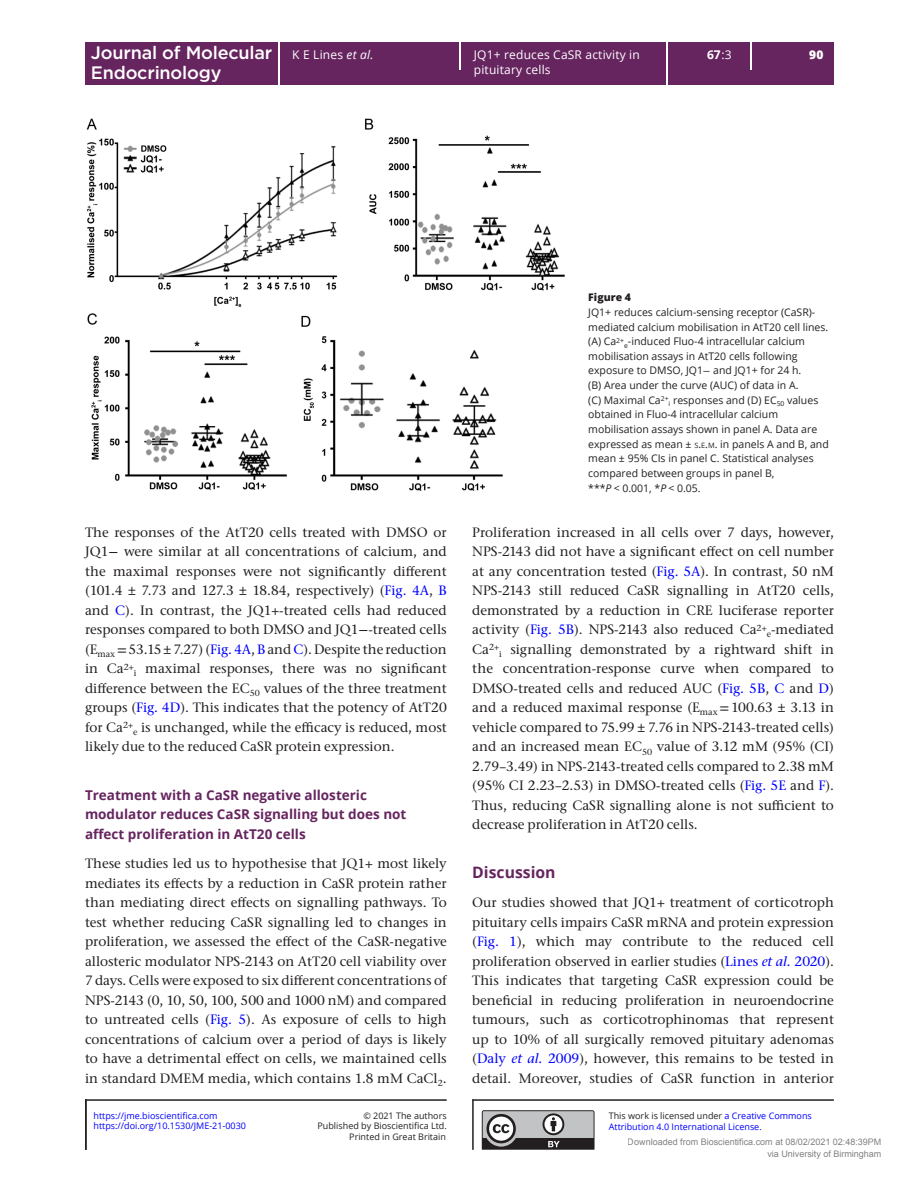
<style>
.page{position:relative;width:919px;height:1187px;background:#fff}
.page>*{position:absolute;margin:0;border:0;box-sizing:border-box;transform-origin:0 0}
.t1{font:500 18px "Gotham";letter-spacing:-.01em;color:#fff}
.t2{font:700 15.75px "Open Sans";color:#66255f}
.TXT{font:500 13.5px/19.5px "Stone Serif ITC Pro";color:#231f20;text-align:justify}
.t3{font:700 13.5px/19.5px "Open Sans";color:#66255f}
.t4{font:12px "Open Sans";letter-spacing:.015em;color:#fff}
.t5{font:700 12px "Open Sans";color:#fff}
.t6{font:800 12px "Open Sans";color:#fff}
.FC{font:10.5px/14.7px "Open Sans";color:#231f20}
.FC-2{font:800 10.5px "Open Sans";color:#231f20}
.t7{font:9px/10.8px "Open Sans";color:#00f}
.t8{font:9px/12px "Arial";color:rgb(0 0 0/.5);text-align:right}
.t9{font:9px/10.5px "Open Sans";color:#231f20;text-align:right}
.s1{font-weight:400}
.s2{font-style:italic}
.s3{font-family:"STIX Two Text"}
.s4{color:#00f}
.s5{font-size:7.35px}
.s6{font-style:inherit}
.s7{font-style:italic;color:#00f}
.s8{color:#231f20}
</style>
<div class="page">
<div style="left:85px;top:42px;width:748px;height:43px;background:#66255f"></div>
<hr style="left:278px;top:42px;width:1px;height:43px;background:#fff">
<hr style="left:666px;top:42px;width:1px;height:43px;background:#fff">
<svg style="left:459px;top:42px;width:1px;height:27px"></svg>
<svg style="left:750px;top:42px;width:1px;height:27px"></svg>
<img style="left:86px;top:118px;width:479px;height:373px">
<svg style="left:481px;top:1110px;width:113px;height:39px;background:#8f8e8f"></svg>
<hr style="left:85px;top:1099px;width:361px;height:1px;background:#231f20">
<hr style="left:85px;top:1099px;width:2px;height:50px;background:#231f20">
<hr style="left:472px;top:1099px;width:1px;height:50px;background:#231f20">
<hr style="left:472px;top:1099px;width:361px;height:1px;background:#231f20">
<h1 class="t1" style="left:91px;top:41px;width:183px">Journal of Molecular</h1>
<p class="t5" style="left:707px;top:47px;width:26px">67<span class="s1">:3</span></p>
<h1 class="t1" style="left:91px;top:61px;width:132px">Endocrinology</h1>
<p class="t4" style="left:292px;top:47px;width:83px">K E Lines <span class="s2">et al.</span></p>
<p class="t4" style="left:474px;top:47px;width:167px">JQ1+ reduces CaSR activity in</p>
<p class="t6" style="left:809px;top:46px;width:16px">90</p>
<p class="t4" style="left:474px;top:61px;width:78px">pituitary cells</p>
<p class="TXT" style="left:85px;top:522px;width:363px">The responses of the AtT20 cells treated with DMSO or JQ1<span class="s3">−</span> were similar at all concentrations of calcium, and the maximal responses were not significantly different (101.4 ± 7.73 and 127.3 ± 18.84, respectively) (<span class="s4">Fig. 4A</span>, <span class="s4">B </span>and <span class="s4">C</span>). In contrast, the JQ1+-treated cells had reduced responses compared to both DMSO and JQ1<span class="s3">−</span>-treated cells (E<sub>max</sub> <span class="s3">=</span>53.15 ± 7.27) (<span class="s4">Fig. 4A</span>, <span class="s4">B</span> and <span class="s4">C</span>). Despite the reduction in Ca<sup>2+</sup><sub>i</sub> maximal responses, there was no significant difference between the EC<sub>50</sub> values of the three treatment groups (<span class="s4">Fig. 4D</span>). This indicates that the potency of AtT20 for Ca<sup>2+</sup><sub>e</sub> is unchanged, while the efficacy is reduced, most likely due to the reduced CaSR protein expression.</p>
<h2 class="t3" style="left:85px;top:784px;width:323px">Treatment with a CaSR negative allosteric modulator reduces CaSR signalling but does not affect proliferation in AtT20 cells</h2>
<p class="TXT" style="left:85px;top:853px;width:363px">These studies led us to hypothesise that JQ1+ most likely mediates its effects by a reduction in CaSR protein rather than mediating direct effects on signalling pathways. To test whether reducing CaSR signalling led to changes in proliferation, we assessed the effect of the CaSR-negative allosteric modulator NPS-2143 on AtT20 cell viability over 7 days. Cells were exposed to six different concentrations of NPS-2143 (0, 10, 50, 100, 500 and 1000 nM) and compared to untreated cells (<span class="s4">Fig. 5</span>). As exposure of cells to high concentrations of calcium over a period of days is likely to have a detrimental effect on cells, we maintained cells in standard DMEM media, which contains 1.8 mM CaCl<sub>2</sub>.</p>
<p class="FC-2" style="left:588px;top:289px;width:44px">Figure 4</p>
<p class="FC" style="left:588px;top:304px;width:242px">JQ1+ reduces calcium-sensing receptor (CaSR)- mediated calcium mobilisation in AtT20 cell lines. (A) Ca<sup>2+</sup><sub>e</sub>-induced Fluo-4 intracellular calcium mobilisation assays in AtT20 cells following exposure to DMSO, JQ1<span class="s3">−</span> and JQ1+ for 24 h.<br>(B) Area under the curve (AUC) of data in A.<br>(C) Maximal Ca<sup>2+</sup><sub>i</sub> responses and (D) EC<sub>50</sub> values obtained in Fluo-4 intracellular calcium mobilisation assays shown in panel A. Data are expressed as mean ± <span class="s5">S</span><span class="s6">.</span><span class="s5">E</span><span class="s6">.</span><span class="s5">M</span><span class="s6">.</span> in panels A and B, and mean ± 95% CIs in panel C. Statistical analyses compared between groups in panel B,<br>***<span class="s2">P</span> &lt; 0.001, *<span class="s2">P</span> &lt; 0.05.</p>
<p class="TXT" style="left:472px;top:522px;width:363px">Proliferation increased in all cells over 7 days, however, NPS-2143 did not have a significant effect on cell number at any concentration tested (<span class="s4">Fig. 5A</span>). In contrast, 50 nM NPS-2143 still reduced CaSR signalling in AtT20 cells, demonstrated by a reduction in CRE luciferase reporter activity (<span class="s4">Fig. 5B</span>). NPS-2143 also reduced Ca<sup>2+</sup><sub>e</sub>-mediated Ca<sup>2+</sup><sub>i</sub> signalling demonstrated by a rightward shift in the concentration-response curve when compared to DMSO-treated cells and reduced AUC (<span class="s4">Fig. 5B</span>, <span class="s4">C</span> and <span class="s4">D</span>) and a reduced maximal response (E<sub>max</sub> <span class="s3">=</span>100.63 ± 3.13 in vehicle compared to 75.99 ± 7.76 in NPS-2143-treated cells) and an increased mean EC<sub>50</sub> value of 3.12 mM (95% (CI)<br>2.79–3.49) in NPS-2143-treated cells compared to 2.38 mM (95% CI 2.23–2.53) in DMSO-treated cells (<span class="s4">Fig. 5E</span> and <span class="s4">F</span>).<br>Thus, reducing CaSR signalling alone is not sufficient to decrease proliferation in AtT20 cells.</p>
<h1 class="t2" style="left:472px;top:861px;width:85px">Discussion</h1>
<p class="TXT" style="left:472px;top:892px;width:363px">Our studies showed that JQ1+ treatment of corticotroph pituitary cells impairs CaSR mRNA and protein expression (<span class="s4">Fig. 1</span>), which may contribute to the reduced cell proliferation observed in earlier studies (<span class="s4">Lines</span> <span class="s7">et al.</span> <span class="s4">2020</span>).<br>This indicates that targeting CaSR expression could be beneficial in reducing proliferation in neuroendocrine tumours, such as corticotrophinomas that represent up to 10% of all surgically removed pituitary adenomas (<span class="s4">Daly</span> <span class="s7">et al.</span> <span class="s4">2009</span>), however, this remains to be tested in detail. Moreover, studies of CaSR function in anterior</p>
<p class="t7" style="left:93px;top:1109px;width:125px">https://jme.bioscientifica.com</p>
<p class="t9" style="left:317px;top:1109px;width:131px">© 2021 The authors<br>Published by Bioscientifica Ltd.<br>Printed in Great Britain</p>
<p class="t7" style="left:608px;top:1109px;width:204px"><span class="s8">This work is licensed under</span> a Creative Commons<br>Attribution 4.0 International License.</p>
<p class="t8" style="left:627px;top:1135px;width:255px">Downloaded from Bioscientifica.com at 08/02/2021 02:48:39PM via University of Birmingham</p>
<p class="t7" style="left:93px;top:1120px;width:154px">https://doi.org/10.1530/JME-21-0030</p>
</div>
